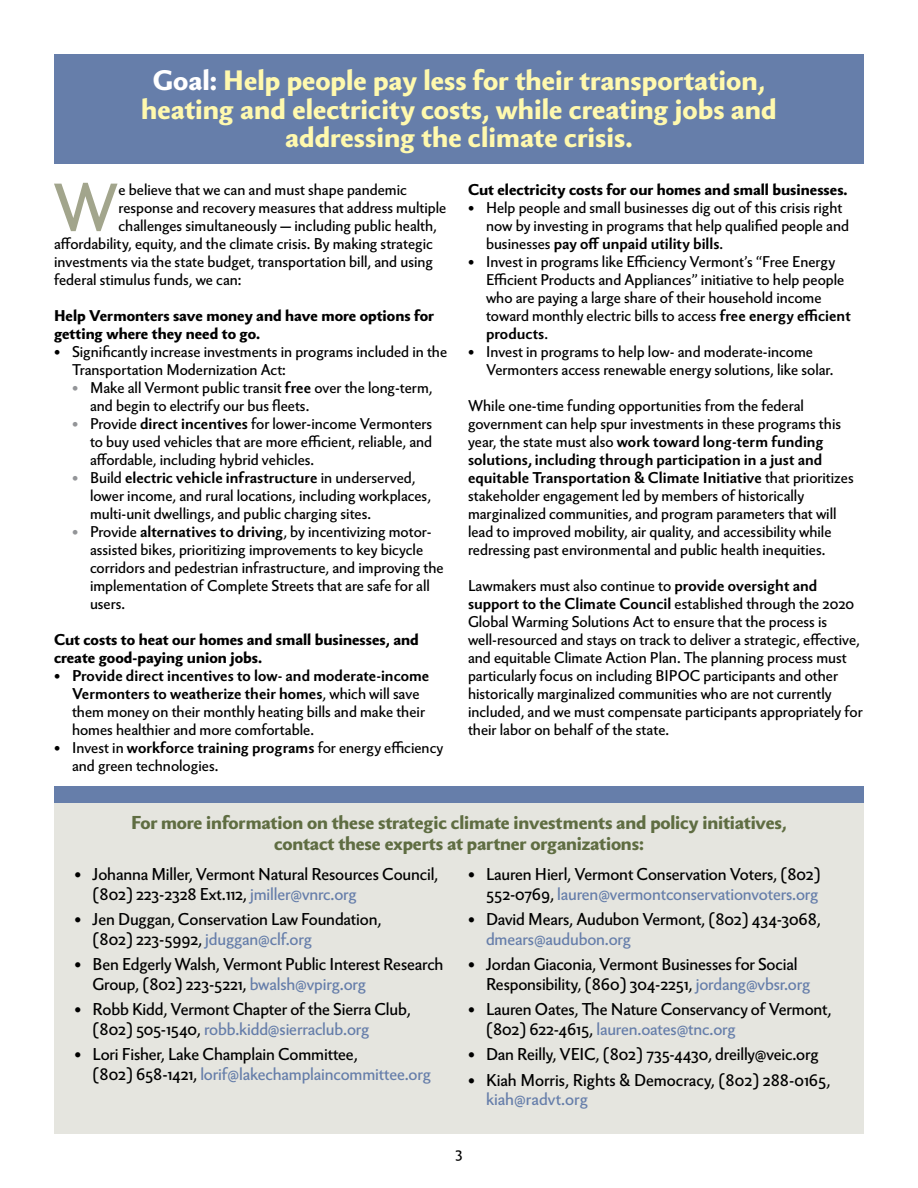
<style>
.page{position:relative;width:918px;height:1188px;background:#fff}
.page>*{position:absolute;margin:0;border:0;box-sizing:border-box;transform-origin:0 0}
.t1{font:64.65px "Berling Nova Sans Pro";color:#a2a58c}
.t2{font:800 27px/28.5px "Berling Nova Sans Pro";color:#fff9ae;text-align:center}
.t3{font:800 18px/21px "Berling Nova Sans Pro";letter-spacing:-.01em;color:#5f6d42;text-align:center}
.t4{font:16.5px/19.5px "Berling Nova Sans Pro";letter-spacing:-.01em;color:#000}
.t5{font:16.5px "Berling Nova Sans Pro";letter-spacing:-.01em;color:#667eaa}
.t6{font:15px/18px "Berling Nova Sans Pro";color:#000}
.t7{font:800 15px/18px "Berling Nova Sans Pro";color:#000}
.s1{color:#fff}
.s2{color:#939598}
.s3{font-weight:700}
.s4{color:#667eaa}
</style>
<div class="page">
<div style="left:55px;top:54px;width:809px;height:109px;background:#667eaa"></div>
<div style="left:54px;top:798px;width:810px;height:336px;background:#e5e5df"></div>
<div style="left:54px;top:786px;width:810px;height:16px;background:#667eaa"></div>
<h2 class="t2" style="left:141px;top:65px;width:637px"><span class="s1">Goal:</span> Help people pay less for their transportation, heating and electricity costs, while creating jobs and addressing the climate crisis.</h2>
<h1 class="t1" style="left:53px;top:159px;width:67px">W</h1>
<p class="t6" style="left:119px;top:179px;width:290px">e believe that we can and must shape pandemic</p>
<p class="t6" style="left:119px;top:197px;width:329px">response and recovery measures that address multiple</p>
<p class="t6" style="left:119px;top:215px;width:320px">challenges simultaneously — including public health,</p>
<p class="t6" style="left:54px;top:233px;width:380px">affordability, equity, and the climate crisis. By making strategic</p>
<p class="t6" style="left:54px;top:251px;width:380px">investments via the state budget, transportation bill, and using</p>
<p class="t6" style="left:54px;top:269px;width:189px">federal stimulus funds, we can:</p>
<p class="t7" style="left:54px;top:305px;width:382px">Help Vermonters save money and have more options for getting where they need to go.</p>
<p class="t6" style="left:72px;top:341px;width:377px;text-indent:-18px">• Significantly increase investments in programs included in the<br>Transportation Modernization Act:</p>
<p class="t6" style="left:90px;top:377px;width:344px;text-indent:-18px"><span class="s2">•</span> Make all Vermont public transit <span class="s3">free</span> over the long-term, and begin to electrify our bus fleets.</p>
<p class="t6" style="left:90px;top:413px;width:344px;text-align:justify;text-indent:-18px"><span class="s2">•</span> Provide <span class="s3">direct incentives</span> for lower-income Vermonters to buy used vehicles that are more efficient, reliable, and affordable, including hybrid vehicles.</p>
<p class="t6" style="left:90px;top:467px;width:342px;text-indent:-18px"><span class="s2">•</span> Build <span class="s3">electric vehicle infrastructure</span> in underserved, lower income, and rural locations, including workplaces, multi-unit dwellings, and public charging sites.</p>
<p class="t6" style="left:90px;top:521px;width:355px;text-indent:-18px"><span class="s2">•</span> Provide <span class="s3">alternatives to driving</span>, by incentivizing motor&shy;assisted bikes, prioritizing improvements to key bicycle corridors and pedestrian infrastructure, and improving the implementation of Complete Streets that are safe for all users.</p>
<p class="t7" style="left:54px;top:629px;width:366px">Cut costs to heat our homes and small businesses, and create good-paying union jobs.</p>
<p class="t6" style="left:72px;top:665px;width:359px;text-indent:-18px">• <span class="s3">Provide direct incentives to low- and moderate-income Vermonters to weatherize their homes</span>, which will save them money on their monthly heating bills and make their homes healthier and more comfortable.</p>
<p class="t6" style="left:72px;top:737px;width:373px;text-indent:-18px">• Invest in <span class="s3">workforce training programs</span> for energy efficiency and green technologies.</p>
<p class="t7" style="left:468px;top:179px;width:381px">Cut electricity costs for our homes and small businesses.</p>
<p class="t6" style="left:486px;top:197px;width:365px;text-indent:-18px">• Help people and small businesses dig out of this crisis right now by investing in programs that help qualified people and businesses <span class="s3">pay off unpaid utility bills</span>.</p>
<p class="t6" style="left:486px;top:251px;width:366px;text-indent:-18px">• Invest in programs like Efficiency Vermont’s “Free Energy Efficient Products and Appliances” initiative to help people who are paying a large share of their household income toward monthly electric bills to access <span class="s3">free energy efficient products</span>.</p>
<p class="t6" style="left:486px;top:341px;width:349px;text-indent:-18px">• Invest in programs to help low- and moderate-income<br>Vermonters access renewable energy solutions, like solar.</p>
<p class="t6" style="left:468px;top:395px;width:387px">While one-time funding opportunities from the federal government can help spur investments in these programs this year, the state must also <span class="s3">work toward long-term funding solutions, including through participation in a just and equitable Transportation &amp; Climate Initiative</span> that prioritizes stakeholder engagement led by members of historically marginalized communities, and program parameters that will lead to improved mobility, air quality, and accessibility while redressing past environmental and public health inequities.</p>
<p class="t6" style="left:468px;top:575px;width:396px">Lawmakers must also continue to <span class="s3">provide oversight and support to the Climate Council</span> established through the 2020<br>Global Warming Solutions Act to ensure that the process is well-resourced and stays on track to deliver a strategic, effective, and equitable Climate Action Plan. The planning process must particularly focus on including BIPOC participants and other historically marginalized communities who are not currently included, and we must compensate participants appropriately for their labor on behalf of the state.</p>
<p class="t3" style="left:131px;top:811px;width:657px">For more information on these strategic climate investments and policy initiatives, contact these experts at partner organizations:</p>
<p class="t4" style="left:93px;top:863px;width:347px;text-indent:-18px">• Johanna Miller, Vermont Natural Resources Council, (802) 223-2328 Ext.112, <span class="s4">jmiller@vnrc.org</span></p>
<p class="t4" style="left:93px;top:908px;width:290px;text-indent:-18px">• Jen Duggan, Conservation Law Foundation, (802) 223-5992, <span class="s4">jduggan@clf.org</span></p>
<p class="t4" style="left:93px;top:953px;width:353px;text-indent:-18px">• Ben Edgerly Walsh, Vermont Public Interest Research<br>Group, (802) 223-5221, <span class="s4">bwalsh@vpirg.org</span></p>
<p class="t4" style="left:93px;top:998px;width:320px;text-indent:-18px">• Robb Kidd, Vermont Chapter of the Sierra Club, (802) 505-1540, <span class="s4">robb.kidd@sierraclub.org</span></p>
<p class="t4" style="left:93px;top:1043px;width:340px;text-indent:-18px">• Lori Fisher, Lake Champlain Committee,<br>(802) 658-1421, <span class="s4">lorif@lakechamplaincommittee.org</span></p>
<p class="t4" style="left:468px;top:863px;width:354px;text-align:right">• Lauren Hierl, Vermont Conservation Voters, (802)<br>552-0769, <span class="s4">lauren@vermontconservationvoters.org</span></p>
<p class="t4" style="left:468px;top:908px;width:354px">• David Mears, Audubon Vermont, (802) 434-3068,</p>
<p class="t5" style="left:486px;top:926px;width:147px">dmears@audubon.org</p>
<p class="t4" style="left:486px;top:953px;width:326px;text-indent:-18px">• Jordan Giaconia, Vermont Businesses for Social<br>Responsibility, (860) 304-2251, <span class="s4">jordang@vbsr.org</span></p>
<p class="t4" style="left:486px;top:998px;width:347px;text-indent:-18px">• Lauren Oates, The Nature Conservancy of Vermont, (802) 622-4615, <span class="s4">lauren.oates@tnc.org</span></p>
<p class="t4" style="left:468px;top:1043px;width:352px">• Dan Reilly, VEIC, (802) 735-4430, dreilly@veic.org</p>
<p class="t4" style="left:468px;top:1069px;width:364px">• Kiah Morris, Rights &amp; Democracy, (802) 288-0165,</p>
<p class="t5" style="left:486px;top:1087px;width:104px">kiah@radvt.org</p>
<p class="t6" style="left:455px;top:1142px;width:9px">3</p>
</div>
